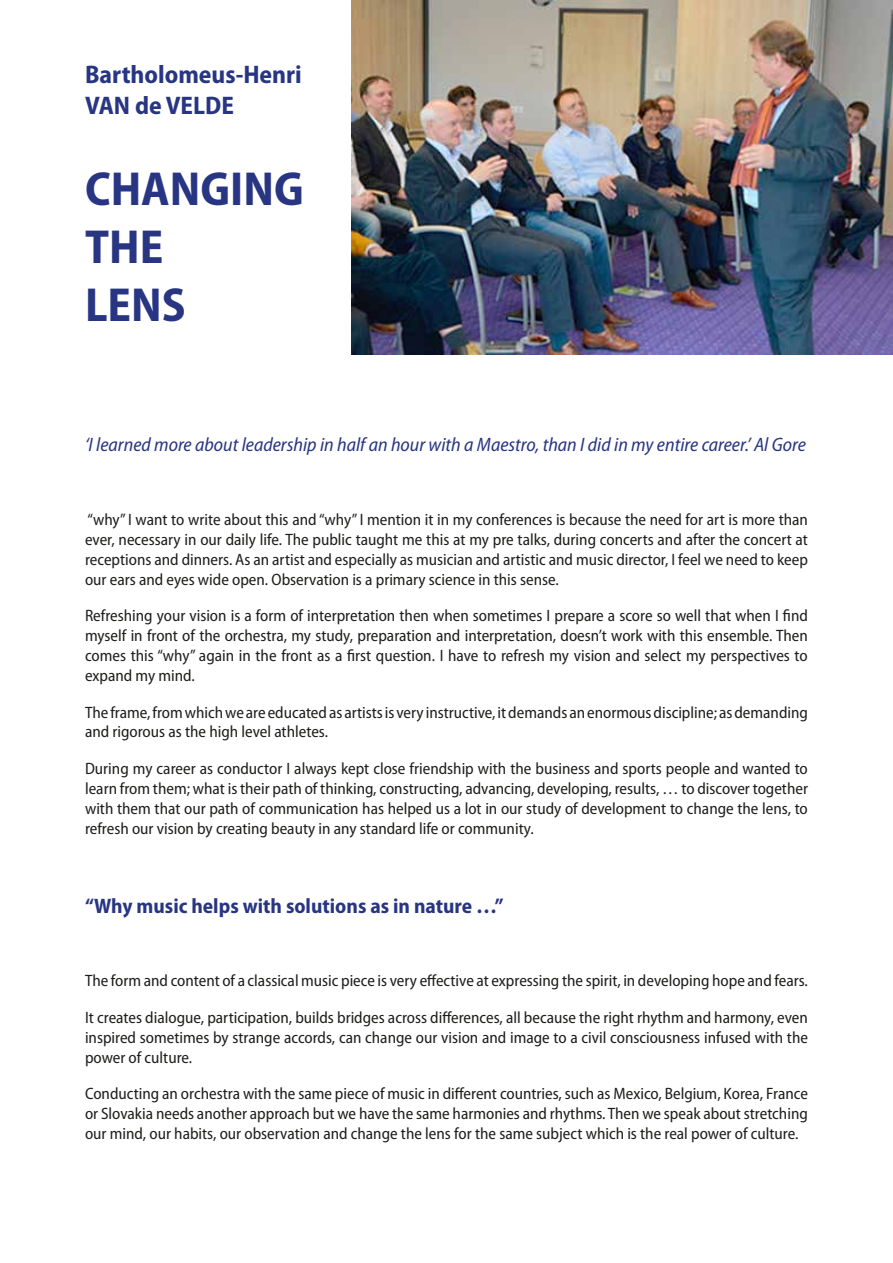
<style>
.page{position:relative;width:893px;height:1263px;background:#fff}
.page>*{position:absolute;margin:0;border:0;box-sizing:border-box;transform-origin:0 0}
.t1{font:700 semi-condensed 48px/57.6px "Myriad Pro";color:#283583}
.t2{font:700 semi-condensed 25.5px/30.6px "Myriad Pro";color:#283583}
.t3{font:700 semi-condensed 21px "Myriad Pro";color:#283583}
.t4{font:italic semi-condensed 19.5px "Myriad Pro";color:#283583}
.t5{font:semi-condensed 16.5px/19.8px "Myriad Pro";color:#1d1d1b;text-align:justify}
</style>
<div class="page">
<img style="left:351px;top:0;width:542px;height:355px">
<h2 class="t2" style="left:85px;top:59px;width:218px">Bartholomeus-Henri<br>VAN de VELDE</h2>
<h1 class="t1" style="left:85px;top:161px;width:220px">CHANGING<br>THE<br>LENS</h1>
<p class="t4" style="left:85px;top:434px;width:722px">‘I learned more about leadership in half an hour with a Maestro, than I did in my entire career.’ Al Gore</p>
<p class="t5" style="left:85px;top:510px;width:724px">“why” I want to write about this and “why” I mention it in my conferences is because the need for art is more than ever, necessary in our daily life. The public taught me this at my pre talks, during concerts and after the concert at receptions and dinners. As an artist and especially as musician and artistic and music director, I feel we need to keep our ears and eyes wide open. Observation is a primary science in this sense.</p>
<p class="t5" style="left:85px;top:606px;width:724px">Refreshing your vision is a form of interpretation then when sometimes I prepare a score so well that when I find myself in front of the orchestra, my study, preparation and interpretation, doesn’t work with this ensemble. Then comes this “why” again in the front as a first question. I have to refresh my vision and select my perspectives to expand my mind.</p>
<p class="t5" style="left:85px;top:702px;width:724px">The frame, from which we are educated as artists is very instructive, it demands an enormous discipline; as demanding and rigorous as the high level athletes.</p>
<p class="t5" style="left:85px;top:759px;width:724px">During my career as conductor I always kept close friendship with the business and sports people and wanted to learn from them; what is their path of thinking, constructing, advancing, developing, results, … to discover together with them that our path of communication has helped us a lot in our study of development to change the lens, to refresh our vision by creating beauty in any standard life or community.</p>
<p class="t3" style="left:85px;top:894px;width:420px">“Why music helps with solutions as in nature …”</p>
<p class="t5" style="left:85px;top:971px;width:724px">The form and content of a classical music piece is very effective at expressing the spirit, in developing hope and fears.</p>
<p class="t5" style="left:85px;top:1008px;width:724px">It creates dialogue, participation, builds bridges across differences, all because the right rhythm and harmony, even inspired sometimes by strange accords, can change our vision and image to a civil consciousness infused with the power of culture.</p>
<p class="t5" style="left:85px;top:1084px;width:724px">Conducting an orchestra with the same piece of music in different countries, such as Mexico, Belgium, Korea, France or Slovakia needs another approach but we have the same harmonies and rhythms. Then we speak about stretching our mind, our habits, our observation and change the lens for the same subject which is the real power of culture.</p>
</div>
